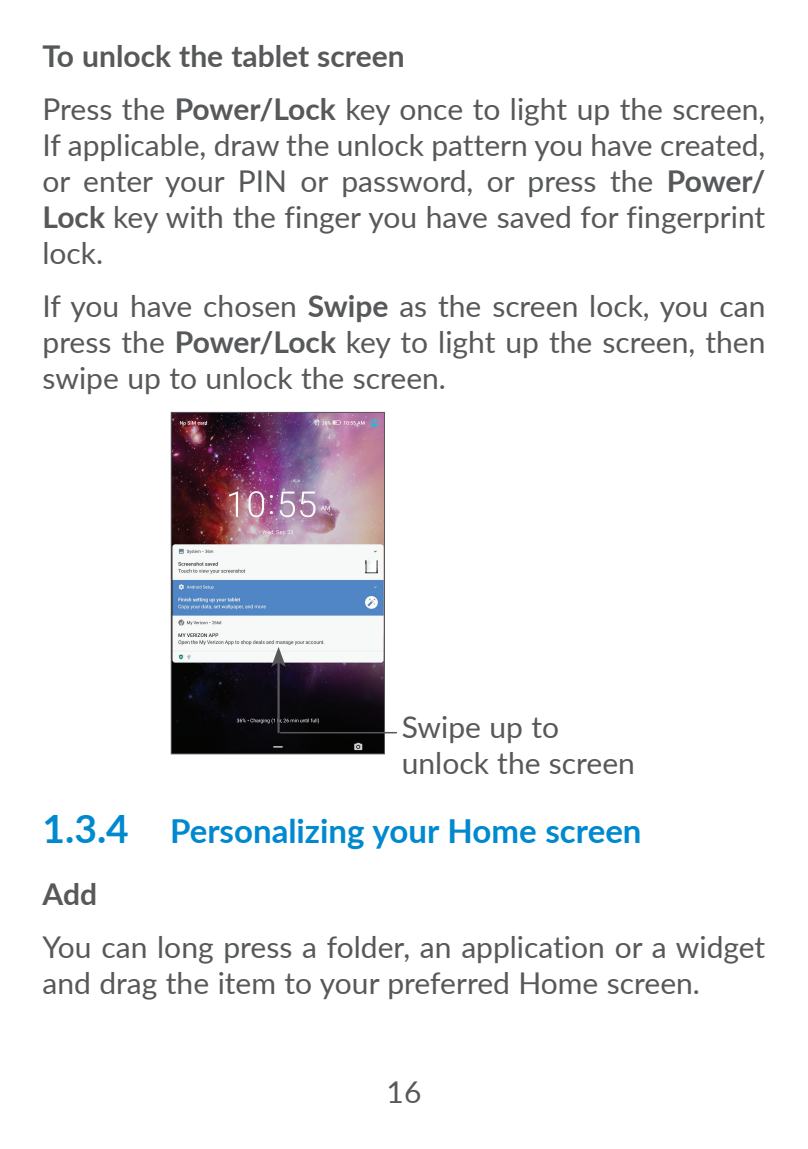
<style>
.page{position:relative;width:808px;height:1149px;background:#fff}
.page>*{position:absolute;margin:0;border:0;box-sizing:border-box;transform-origin:0 0}
.t1{font:700 33px "Lato";color:#0089cf}
.t2{font:30px/36px "Lato";color:#57585a}
.t3{font:700 30px "Lato";color:#57585a}
.s1{font-weight:700}
.s2{font-size:39px}
</style>
<div class="page">
<img style="left:173px;top:414px;width:210px;height:338px">
<div style="left:171px;top:412px;width:214px;height:342px;border:1px solid #57585a"></div>
<hr style="left:280px;top:731px;width:116px;height:2px;background:#57585a">
<hr style="left:277px;top:662px;width:3px;height:70px;background:#57585a">
<svg style="left:271px;top:646px;width:15px;height:20px"></svg>
<p class="t2" style="left:43px;top:28px;width:724px;line-height:53.1px"><span class="s1">To unlock the tablet screen<br></span>Press the <span class="s1">Power/Lock</span> key once to light up the screen,</p>
<p class="t2" style="left:43px;top:126px;width:724px;text-align:justify">If applicable, draw the unlock pattern you have created, or enter your PIN or password, or press the <span class="s1">Power/ Lock</span> key with the finger you have saved for fingerprint lock.</p>
<p class="t2" style="left:43px;top:287px;width:724px;text-align:justify">If you have chosen <span class="s1">Swipe</span> as the screen lock, you can press the <span class="s1">Power/Lock</span> key to light up the screen, then swipe up to unlock the screen.</p>
<p class="t2" style="left:402px;top:707px;width:235px">Swipe up to unlock the screen</p>
<p class="t1" style="left:43px;top:806px;width:600px"><span class="s2">1.3.4</span> Personalizing your Home screen</p>
<p class="t3" style="left:43px;top:871px;width:56px">Add</p>
<p class="t2" style="left:43px;top:927px;width:724px">You can long press a folder, an application or a widget and drag the item to your preferred Home screen.</p>
<p class="t2" style="left:387px;top:1072px;width:36px">16</p>
</div>
